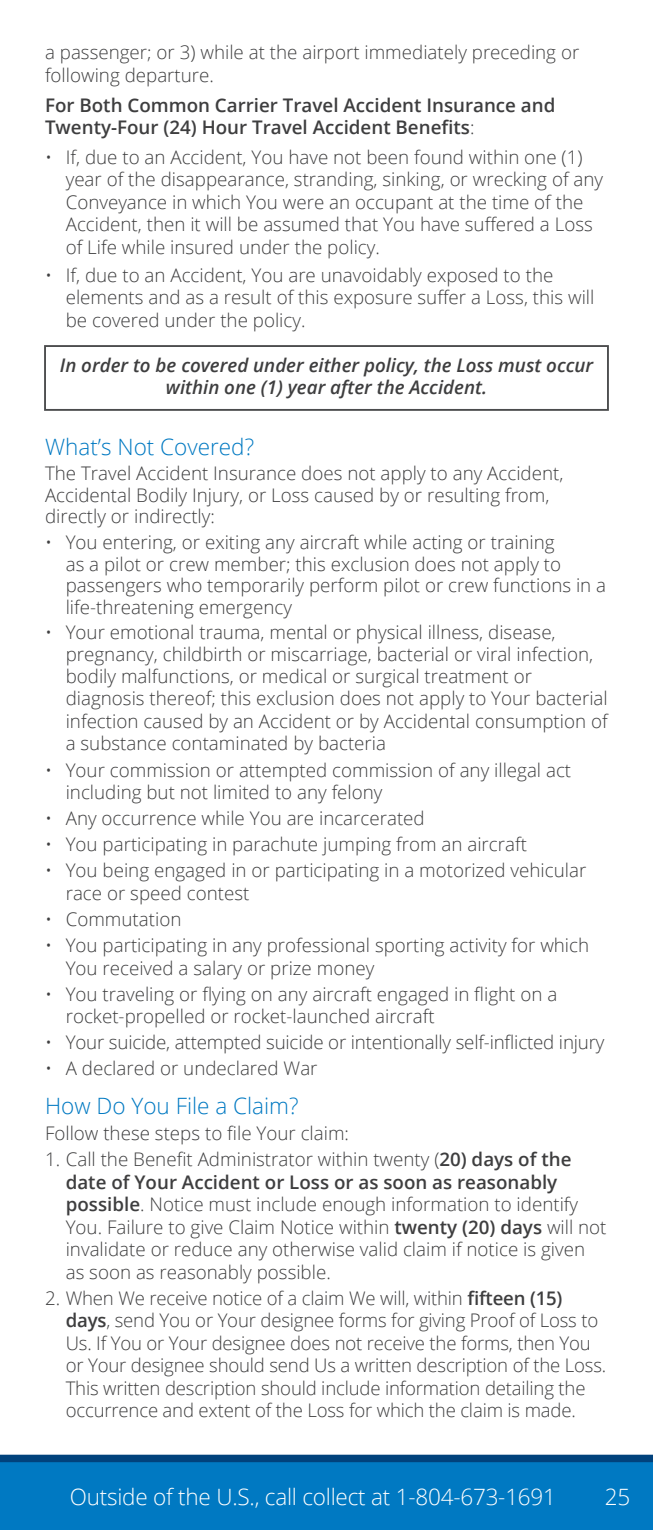
<style>
.page{position:relative;width:653px;height:1530px;background:#fff}
.page>*{position:absolute;margin:0;border:0;box-sizing:border-box;transform-origin:0 0}
.t1{font:300 22.5px "Open Sans";letter-spacing:-.01em;color:#fff}
.t2{font:300 22.5px "Open Sans";color:#0079c2}
.t3{font:300 18.75px/22.5px "Open Sans";color:#3e3e3f}
.t4{font:600 18.75px/22.5px "Open Sans";color:#3e3e3f}
.t5{font:italic 600 18.75px/22.5px "Open Sans";color:#3e3e3f;text-align:center}
.t6{font:300 18.75px "Open Sans";color:#404041}
.s1{font-weight:300}
.s2{font-weight:600}
</style>
<div class="page">
<div style="left:0;top:1462px;width:652px;height:68px;background:#0079c2"></div>
<div style="left:0;top:1455px;width:652px;height:7px;background:#01427c"></div>
<div style="left:44px;top:345px;width:564px;height:66px;border:2px solid #4b4c4d"></div>
<p class="t6" style="left:45px;top:40px;width:535px">a passenger; or 3) while at the airport immediately preceding or</p>
<p class="t3" style="left:45px;top:63px;width:170px">following departure.</p>
<h4 class="t4" style="left:45px;top:93px;width:511px">For Both Common Carrier Travel Accident Insurance and<br>Twenty-Four (24) Hour Travel Accident Benefits<span class="s1">:</span></h4>
<p class="t3" style="left:66px;top:145px;width:538px;text-indent:-21px">• If, due to an Accident, You have not been found within one (1) year of the disappearance, stranding, sinking, or wrecking of any Conveyance in which You were an occupant at the time of the Accident, then it will be assumed that You have suffered a Loss of Life while insured under the policy.</p>
<p class="t3" style="left:66px;top:263px;width:530px;text-indent:-21px">• If, due to an Accident, You are unavoidably exposed to the elements and as a result of this exposure suffer a Loss, this will be covered under the policy.</p>
<p class="t5" style="left:60px;top:353px;width:535px">In order to be covered under either policy, the Loss must occur within one (1) year after the Accident.</p>
<h3 class="t2" style="left:45px;top:431px;width:211px">What’s Not Covered?</h3>
<p class="t3" style="left:45px;top:462px;width:520px;line-height:21.8px">The Travel Accident Insurance does not apply to any Accident,<br>Accidental Bodily Injury, or Loss caused by or resulting from, directly or indirectly:</p>
<p class="t3" style="left:66px;top:531px;width:542px;line-height:21.8px;text-indent:-21px">• You entering, or exiting any aircraft while acting or training<br>as a pilot or crew member; this exclusion does not apply to passengers who temporarily perform pilot or crew functions in a life-threatening emergency</p>
<p class="t3" style="left:66px;top:621px;width:543px;text-indent:-21px">• Your emotional trauma, mental or physical illness, disease, pregnancy, childbirth or miscarriage, bacterial or viral infection, bodily malfunctions, or medical or surgical treatment or diagnosis thereof; this exclusion does not apply to Your bacterial infection caused by an Accident or by Accidental consumption of a substance contaminated by bacteria</p>
<p class="t3" style="left:66px;top:758px;width:507px;text-indent:-21px">• Your commission or attempted commission of any illegal act including but not limited to any felony</p>
<p class="t3" style="left:45px;top:807px;width:381px">• Any occurrence while You are incarcerated</p>
<p class="t3" style="left:45px;top:833px;width:483px">• You participating in parachute jumping from an aircraft</p>
<p class="t3" style="left:66px;top:859px;width:522px;text-indent:-21px">• You being engaged in or participating in a motorized vehicular race or speed contest</p>
<p class="t3" style="left:45px;top:907px;width:138px">• Commutation</p>
<p class="t3" style="left:66px;top:933px;width:525px;text-indent:-21px">• You participating in any professional sporting activity for which<br>You received a salary or prize money</p>
<p class="t3" style="left:66px;top:982px;width:493px;text-indent:-21px">• You traveling or flying on any aircraft engaged in flight on a rocket-propelled or rocket-launched aircraft</p>
<p class="t3" style="left:45px;top:1031px;width:561px">• Your suicide, attempted suicide or intentionally self-inflicted injury</p>
<p class="t3" style="left:45px;top:1057px;width:274px">• A declared or undeclared War</p>
<h3 class="t2" style="left:45px;top:1091px;width:255px">How Do You File a Claim?</h3>
<p class="t3" style="left:45px;top:1122px;width:305px">Follow these steps to file Your claim:</p>
<p class="t3" style="left:66px;top:1148px;width:542px;text-indent:-21px">1. Call the Benefit Administrator within twenty (<span class="s2">20) days of the date of Your Accident or Loss or as soon as reasonably possible</span>. Notice must include enough information to identify You. Failure to give Claim Notice within <span class="s2">twenty (20) days</span> will not invalidate or reduce any otherwise valid claim if notice is given as soon as reasonably possible.</p>
<p class="t3" style="left:66px;top:1286px;width:542px;text-indent:-21px">2. When We receive notice of a claim We will, within <span class="s2">fifteen (15) days</span>, send You or Your designee forms for giving Proof of Loss to Us. If You or Your designee does not receive the forms, then You or Your designee should send Us a written description of the Loss.<br>This written description should include information detailing the occurrence and extent of the Loss for which the claim is made.</p>
<p class="t1" style="left:70px;top:1481px;width:488px">Outside of the U.S., call collect at 1-804-673-1691</p>
<p class="t1" style="left:605px;top:1481px;width:27px">25</p>
</div>
